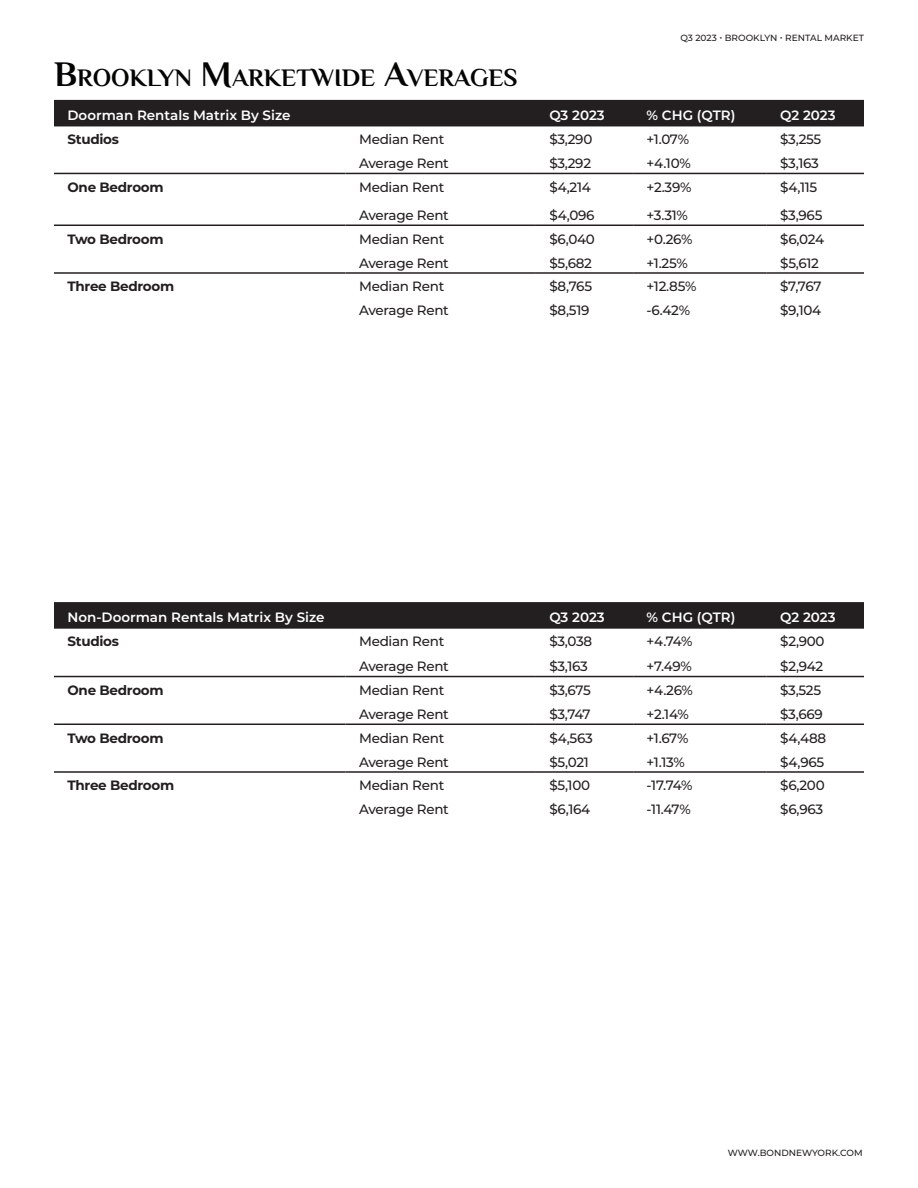
<style>
.page{position:relative;width:918px;height:1188px;background:#fff}
.page>*{position:absolute;margin:0;border:0;box-sizing:border-box;transform-origin:0 0}
.t1{font:700 25.2px "Philosopher";color:#040503}
.t2{font:500 13.5px "Montserrat";letter-spacing:-.02em;color:#231f20}
.t3{font:600 13.5px "Montserrat";color:#fff}
.t4{font:700 13.5px "Montserrat";letter-spacing:-.02em;color:#231f20}
.t5{font:500 9px "Montserrat";color:#231f20}
.s1{font-size:36px}
</style>
<div class="page">
<div style="left:54px;top:100px;width:810px;height:26px;background:#231f20"></div>
<hr style="left:54px;top:173px;width:292px;height:1px;background:#231f20">
<hr style="left:346px;top:173px;width:190px;height:1px;background:#231f20">
<hr style="left:536px;top:173px;width:97px;height:1px;background:#231f20">
<hr style="left:633px;top:173px;width:134px;height:1px;background:#231f20">
<hr style="left:767px;top:173px;width:97px;height:1px;background:#231f20">
<hr style="left:54px;top:225px;width:292px;height:1px;background:#231f20">
<hr style="left:346px;top:225px;width:190px;height:1px;background:#231f20">
<hr style="left:536px;top:225px;width:97px;height:1px;background:#231f20">
<hr style="left:633px;top:225px;width:134px;height:1px;background:#231f20">
<hr style="left:767px;top:225px;width:97px;height:1px;background:#231f20">
<hr style="left:54px;top:272px;width:292px;height:2px;background:#231f20">
<hr style="left:346px;top:272px;width:190px;height:2px;background:#231f20">
<hr style="left:536px;top:272px;width:97px;height:2px;background:#231f20">
<hr style="left:633px;top:272px;width:134px;height:2px;background:#231f20">
<hr style="left:767px;top:272px;width:97px;height:2px;background:#231f20">
<svg style="left:54px;top:602px;width:810px;height:27px;background:#262223"></svg>
<hr style="left:54px;top:676px;width:292px;height:1px;background:#231f20">
<hr style="left:346px;top:676px;width:190px;height:1px;background:#231f20">
<hr style="left:536px;top:676px;width:97px;height:1px;background:#231f20">
<hr style="left:633px;top:676px;width:134px;height:1px;background:#231f20">
<hr style="left:767px;top:676px;width:97px;height:1px;background:#231f20">
<hr style="left:54px;top:724px;width:292px;height:1px;background:#231f20">
<hr style="left:346px;top:724px;width:190px;height:1px;background:#231f20">
<hr style="left:536px;top:724px;width:97px;height:1px;background:#231f20">
<hr style="left:633px;top:724px;width:134px;height:1px;background:#231f20">
<hr style="left:767px;top:724px;width:97px;height:1px;background:#231f20">
<hr style="left:54px;top:771px;width:292px;height:2px;background:#231f20">
<hr style="left:346px;top:771px;width:190px;height:2px;background:#231f20">
<hr style="left:536px;top:771px;width:97px;height:2px;background:#231f20">
<hr style="left:633px;top:771px;width:134px;height:2px;background:#231f20">
<hr style="left:767px;top:771px;width:97px;height:2px;background:#231f20">
<p class="t5" style="left:680px;top:31px;width:185px">Q3 2023 • BROOKLYN • RENTAL MARKET</p>
<p class="t1" style="left:54px;top:61px;width:465px"><span class="s1">B</span>ROOKLYN <span class="s1">M</span>ARKETWIDE <span class="s1">A</span>VERAGES</p>
<p class="t3" style="left:68px;top:105px;width:225px">Doorman Rentals Matrix By Size</p>
<p class="t3" style="left:549px;top:105px;width:57px">Q3 2023</p>
<p class="t3" style="left:647px;top:105px;width:90px">% CHG (QTR)</p>
<p class="t3" style="left:780px;top:105px;width:57px">Q2 2023</p>
<p class="t4" style="left:68px;top:130px;width:53px">Studios</p>
<p class="t2" style="left:359px;top:130px;width:87px">Median Rent</p>
<p class="t2" style="left:549px;top:130px;width:44px">$3,290</p>
<p class="t2" style="left:647px;top:130px;width:44px">+1.07%</p>
<p class="t2" style="left:780px;top:130px;width:43px">$3,255</p>
<p class="t2" style="left:359px;top:154px;width:91px">Average Rent</p>
<p class="t2" style="left:549px;top:154px;width:43px">$3,292</p>
<p class="t2" style="left:647px;top:154px;width:46px">+4.10%</p>
<p class="t2" style="left:780px;top:154px;width:40px">$3,163</p>
<p class="t4" style="left:68px;top:177px;width:98px">One Bedroom</p>
<p class="t2" style="left:359px;top:178px;width:87px">Median Rent</p>
<p class="t2" style="left:549px;top:178px;width:43px">$4,214</p>
<p class="t2" style="left:647px;top:178px;width:46px">+2.39%</p>
<p class="t2" style="left:780px;top:178px;width:39px">$4,115</p>
<p class="t2" style="left:359px;top:206px;width:91px">Average Rent</p>
<p class="t2" style="left:549px;top:206px;width:47px">$4,096</p>
<p class="t2" style="left:647px;top:206px;width:43px">+3.31%</p>
<p class="t2" style="left:780px;top:206px;width:44px">$3,965</p>
<p class="t4" style="left:68px;top:229px;width:98px">Two Bedroom</p>
<p class="t2" style="left:359px;top:230px;width:87px">Median Rent</p>
<p class="t2" style="left:549px;top:230px;width:47px">$6,040</p>
<p class="t2" style="left:647px;top:230px;width:47px">+0.26%</p>
<p class="t2" style="left:780px;top:230px;width:45px">$6,024</p>
<p class="t2" style="left:359px;top:253px;width:91px">Average Rent</p>
<p class="t2" style="left:549px;top:253px;width:44px">$5,682</p>
<p class="t2" style="left:647px;top:253px;width:43px">+1.25%</p>
<p class="t2" style="left:780px;top:253px;width:40px">$5,612</p>
<p class="t4" style="left:68px;top:277px;width:108px">Three Bedroom</p>
<p class="t2" style="left:359px;top:277px;width:87px">Median Rent</p>
<p class="t2" style="left:549px;top:277px;width:44px">$8,765</p>
<p class="t2" style="left:647px;top:277px;width:51px">+12.85%</p>
<p class="t2" style="left:780px;top:277px;width:43px">$7,767</p>
<p class="t2" style="left:359px;top:301px;width:91px">Average Rent</p>
<p class="t2" style="left:549px;top:301px;width:42px">$8,519</p>
<p class="t2" style="left:647px;top:301px;width:45px">-6.42%</p>
<p class="t2" style="left:780px;top:301px;width:42px">$9,104</p>
<p class="t3" style="left:68px;top:608px;width:259px">Non-Doorman Rentals Matrix By Size</p>
<p class="t3" style="left:549px;top:608px;width:57px">Q3 2023</p>
<p class="t3" style="left:647px;top:608px;width:90px">% CHG (QTR)</p>
<p class="t3" style="left:780px;top:608px;width:57px">Q2 2023</p>
<p class="t4" style="left:68px;top:632px;width:53px">Studios</p>
<p class="t2" style="left:359px;top:632px;width:87px">Median Rent</p>
<p class="t2" style="left:549px;top:632px;width:44px">$3,038</p>
<p class="t2" style="left:647px;top:632px;width:47px">+4.74%</p>
<p class="t2" style="left:780px;top:632px;width:46px">$2,900</p>
<p class="t2" style="left:359px;top:657px;width:91px">Average Rent</p>
<p class="t2" style="left:549px;top:657px;width:40px">$3,163</p>
<p class="t2" style="left:647px;top:657px;width:47px">+7.49%</p>
<p class="t2" style="left:780px;top:657px;width:45px">$2,942</p>
<p class="t4" style="left:68px;top:680px;width:98px">One Bedroom</p>
<p class="t2" style="left:359px;top:681px;width:87px">Median Rent</p>
<p class="t2" style="left:549px;top:681px;width:43px">$3,675</p>
<p class="t2" style="left:647px;top:681px;width:48px">+4.26%</p>
<p class="t2" style="left:780px;top:681px;width:42px">$3,525</p>
<p class="t2" style="left:359px;top:705px;width:91px">Average Rent</p>
<p class="t2" style="left:549px;top:705px;width:43px">$3,747</p>
<p class="t2" style="left:647px;top:705px;width:44px">+2.14%</p>
<p class="t2" style="left:780px;top:705px;width:44px">$3,669</p>
<p class="t4" style="left:68px;top:728px;width:98px">Two Bedroom</p>
<p class="t2" style="left:359px;top:729px;width:87px">Median Rent</p>
<p class="t2" style="left:549px;top:729px;width:45px">$4,563</p>
<p class="t2" style="left:647px;top:729px;width:43px">+1.67%</p>
<p class="t2" style="left:780px;top:729px;width:47px">$4,488</p>
<p class="t2" style="left:359px;top:752px;width:91px">Average Rent</p>
<p class="t2" style="left:549px;top:752px;width:41px">$5,021</p>
<p class="t2" style="left:647px;top:752px;width:40px">+1.13%</p>
<p class="t2" style="left:780px;top:752px;width:45px">$4,965</p>
<p class="t4" style="left:68px;top:776px;width:108px">Three Bedroom</p>
<p class="t2" style="left:359px;top:776px;width:87px">Median Rent</p>
<p class="t2" style="left:549px;top:776px;width:42px">$5,100</p>
<p class="t2" style="left:647px;top:776px;width:47px">-17.74%</p>
<p class="t2" style="left:780px;top:776px;width:46px">$6,200</p>
<p class="t2" style="left:359px;top:800px;width:91px">Average Rent</p>
<p class="t2" style="left:549px;top:800px;width:42px">$6,164</p>
<p class="t2" style="left:647px;top:800px;width:46px">-11.47%</p>
<p class="t2" style="left:780px;top:800px;width:44px">$6,963</p>
<p class="t5" style="left:728px;top:1147px;width:136px">WWW.BONDNEWYORK.COM</p>
</div>
